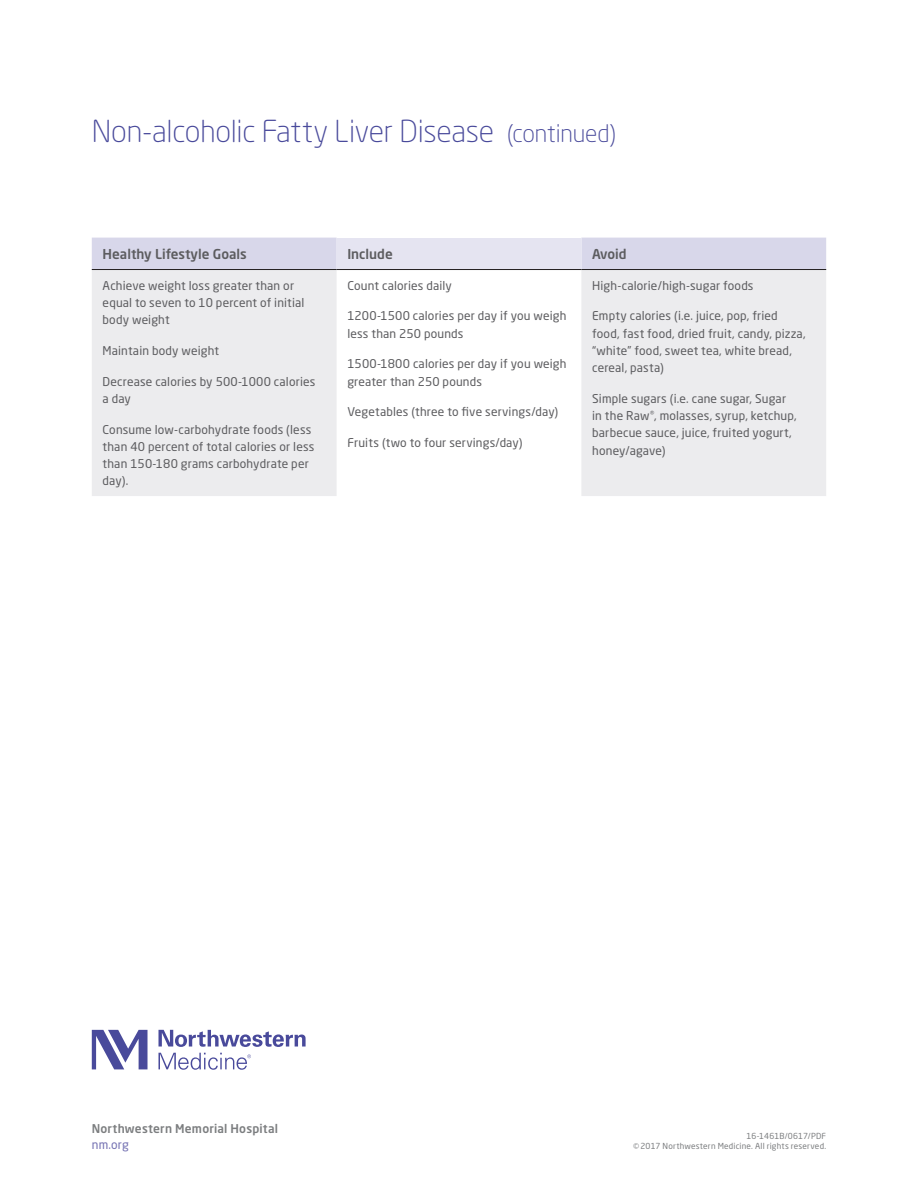
<style>
.page{position:relative;width:918px;height:1188px;background:#fff}
.page>*{position:absolute;margin:0;border:0;box-sizing:border-box;transform-origin:0 0}
.NM_-_Flyer_-_Title{font:300 30px "Neo Sans Pro";letter-spacing:-.01em;color:#494a9b}
.NM_-_Table_Column_He{font:500 13.5px "Neo Sans Pro";color:#5c5c5f}
.NM_-_Table_Text{font:12px/17.2px "Neo Sans Pro";letter-spacing:.015em;color:#5c5c5f}
.NM_-_Flyer_-_Contact{font:500 12px/16.5px "Neo Sans Pro";letter-spacing:.015em;color:#7c7e80}
.NM_-_Signature_Copyr{font:8.25px "Neo Sans Pro";letter-spacing:.02em;color:#7c7e80}
.s1{font-size:24px}
.s2{font-weight:400;color:#7471b2}
</style>
<div class="page">
<svg style="left:159px;top:1030px;width:147px;height:17px"></svg>
<svg style="left:92px;top:1030px;width:56px;height:39px"></svg>
<svg style="left:159px;top:1053px;width:92px;height:17px"></svg>
<div style="left:92px;top:238px;width:734px;height:31px;background:#d8d7ea"></div>
<div style="left:337px;top:238px;width:244px;height:32px;background:#e5e4f1"></div>
<svg style="left:92px;top:270px;width:734px;height:226px;fill:#ececee"></svg>
<hr style="left:92px;top:269px;width:245px;height:1px;background:#231f20">
<hr style="left:337px;top:269px;width:244px;height:1px;background:#231f20">
<hr style="left:581px;top:269px;width:245px;height:1px;background:#231f20">
<p class="NM_-_Flyer_-_Title" style="left:92px;top:113px;width:526px">Non-alcoholic Fatty Liver Disease <span class="s1">(continued)</span></p>
<p class="NM_-_Table_Column_He" style="left:103px;top:245px;width:146px">Healthy Lifestyle Goals</p>
<p class="NM_-_Table_Column_He" style="left:347px;top:245px;width:47px">Include</p>
<p class="NM_-_Table_Column_He" style="left:592px;top:245px;width:36px">Avoid</p>
<p class="NM_-_Table_Text" style="left:103px;top:276px;width:203px">Achieve weight loss greater than or equal to seven to 10 percent of initial body weight</p>
<p class="NM_-_Table_Text" style="left:103px;top:342px;width:118px">Maintain body weight</p>
<p class="NM_-_Table_Text" style="left:103px;top:372px;width:214px">Decrease calories by 500-1000 calories a day</p>
<p class="NM_-_Table_Text" style="left:103px;top:420px;width:213px">Consume low-carbohydrate foods (less than 40 percent of total calories or less than 150-180 grams carbohydrate per day).</p>
<p class="NM_-_Table_Text" style="left:592px;top:276px;width:163px">High-calorie/high-sugar foods</p>
<p class="NM_-_Table_Text" style="left:592px;top:307px;width:215px">Empty calories (i.e. juice, pop, fried food, fast food, dried fruit, candy, pizza, “white” food, sweet tea, white bread, cereal, pasta)</p>
<p class="NM_-_Table_Text" style="left:592px;top:390px;width:206px">Simple sugars (i.e. cane sugar, Sugar in the Raw<sup>®</sup>, molasses, syrup, ketchup, barbecue sauce, juice, fruited yogurt, honey/agave)</p>
<p class="NM_-_Table_Text" style="left:347px;top:276px;width:106px">Count calories daily</p>
<p class="NM_-_Table_Text" style="left:347px;top:307px;width:220px">1200-1500 calories per day if you weigh less than 250 pounds</p>
<p class="NM_-_Table_Text" style="left:347px;top:355px;width:221px">1500-1800 calories per day if you weigh greater than 250 pounds</p>
<p class="NM_-_Table_Text" style="left:347px;top:403px;width:212px">Vegetables (three to five servings/day)</p>
<p class="NM_-_Table_Text" style="left:347px;top:434px;width:177px">Fruits (two to four servings/day)</p>
<p class="NM_-_Flyer_-_Contact" style="left:92px;top:1120px;width:188px">Northwestern Memorial Hospital <span class="s2">nm.org</span></p>
<p class="NM_-_Signature_Copyr" style="left:747px;top:1131px;width:81px">16-1461B/0617/PDF</p>
<p class="NM_-_Signature_Copyr" style="left:633px;top:1141px;width:195px">©2017 Northwestern Medicine. All rights reserved.</p>
</div>
